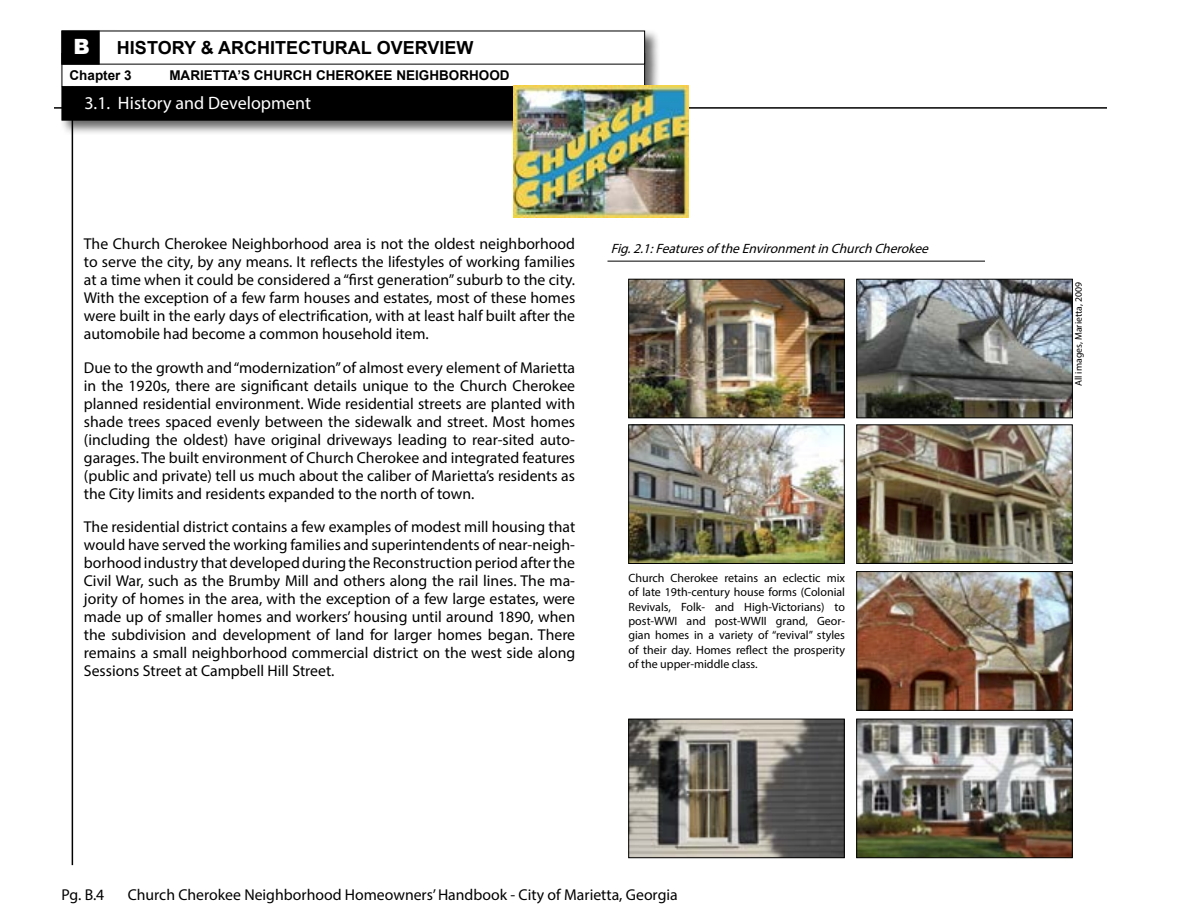
<style>
.page{position:relative;width:1188px;height:918px;background:#fff}
.page>*{position:absolute;margin:0;border:0;box-sizing:border-box;transform-origin:0 0}
.t1{font:900 21px "Arial";color:#fff}
.t2{font:700 18px "Arial";color:#000}
.t3{font:18px "Myriad Pro";color:#fff}
.t4{font:15.75px/18px "Myriad Pro";color:#000;text-align:justify}
.t5{font:italic 13.5px "Myriad Pro";color:#000}
.t6{font:700 13.5px "Arial";color:#000}
.t7{font:12px/14.4px "Myriad Pro";color:#000;text-align:justify}
.t8{font:9.75px "Myriad Pro";color:#000}
</style>
<div class="page">
<div style="left:60px;top:29px;width:600px;height:72px;background:#000;opacity:.6"></div>
<div style="left:62px;top:53px;width:583px;height:34px;background:#fff"></div>
<div style="left:62px;top:31px;width:583px;height:34px;background:#fff"></div>
<div style="left:62px;top:31px;width:38px;height:34px;background:#000;border:1px solid #000"></div>
<hr style="left:54px;top:107px;width:1053px;height:2px;background:#000">
<hr style="left:72px;top:87px;width:1px;height:778px;background:#000">
<img style="left:630px;top:427px;width:212px;height:135px">
<div style="left:628px;top:425px;width:216px;height:139px;border:1px solid #000"></div>
<img style="left:630px;top:721px;width:212px;height:135px">
<div style="left:628px;top:719px;width:216px;height:139px;border:1px solid #000"></div>
<img style="left:858px;top:427px;width:212px;height:135px">
<div style="left:856px;top:425px;width:216px;height:139px;border:1px solid #000"></div>
<img style="left:858px;top:721px;width:212px;height:135px">
<div style="left:856px;top:719px;width:216px;height:139px;border:1px solid #000"></div>
<img style="left:859px;top:281px;width:212px;height:135px">
<div style="left:857px;top:279px;width:216px;height:139px;border:1px solid #000"></div>
<img style="left:858px;top:573px;width:212px;height:135px">
<div style="left:856px;top:571px;width:216px;height:139px;border:1px solid #000"></div>
<img style="left:630px;top:281px;width:212px;height:135px">
<div style="left:628px;top:279px;width:216px;height:139px;border:1px solid #000"></div>
<div style="left:60px;top:85px;width:476px;height:50px;background:#000;opacity:.6"></div>
<div style="left:62px;top:87px;width:459px;height:34px;background:#000;border:1px solid #000"></div>
<svg style="left:81px;top:55px;width:233px;height:80px"></svg>
<hr style="left:608px;top:261px;width:377px;height:1px;background:#000">
<img style="left:513px;top:86px;width:175px;height:131px">
<h1 class="t1" style="left:74px;top:31px;width:18px">B</h1>
<p class="t2" style="left:117px;top:36px;width:358px">HISTORY &amp; ARCHITECTURAL OVERVIEW</p>
<p class="t6" style="left:70px;top:66px;width:64px">Chapter 3</p>
<p class="t6" style="left:169px;top:66px;width:342px">MARIETTA’S CHURCH CHEROKEE NEIGHBORHOOD</p>
<p class="t3" style="left:84px;top:91px;width:228px">3.1. History and Development</p>
<p class="t4" style="left:84px;top:235px;width:493px">The Church Cherokee Neighborhood area is not the oldest neighborhood to serve the city, by any means. It reflects the lifestyles of working families at a time when it could be considered a “first generation” suburb to the city.<br>With the exception of a few farm houses and estates, most of these homes were built in the early days of electrification, with at least half built after the automobile had become a common household item.</p>
<p class="t4" style="left:84px;top:358px;width:493px">Due to the growth and “modernization” of almost every element of Marietta in the 1920s, there are significant details unique to the Church Cherokee planned residential environment. Wide residential streets are planted with shade trees spaced evenly between the sidewalk and street. Most homes (including the oldest) have original driveways leading to rear-sited auto&shy;garages. The built environment of Church Cherokee and integrated features (public and private) tell us much about the caliber of Marietta’s residents as the City limits and residents expanded to the north of town.</p>
<p class="t4" style="left:84px;top:517px;width:493px">The residential district contains a few examples of modest mill housing that would have served the working families and superintendents of near-neigh&shy;borhood industry that developed during the Reconstruction period after the Civil War, such as the Brumby Mill and others along the rail lines. The ma&shy;jority of homes in the area, with the exception of a few large estates, were made up of smaller homes and workers’ housing until around 1890, when the subdivision and development of land for larger homes began. There remains a small neighborhood commercial district on the west side along Sessions Street at Campbell Hill Street.</p>
<p class="t5" style="left:611px;top:240px;width:323px">Fig.2.1:FeaturesoftheEnvironmentinChurchCherokee</p>
<p class="t7" style="left:628px;top:570px;width:218px">Church Cherokee retains an eclectic mix of late 19th-century house forms (Colonial Revivals, Folk- and High-Victorians) to post-WWI and post-WWII grand, Geor&shy;gian homes in a variety of “revival” styles of their day. Homes reflect the prosperity of the upper-middle class.</p>
<p class="t4" style="left:62px;top:885px;width:44px">Pg. B.4</p>
<p class="t4" style="left:128px;top:885px;width:551px">Church Cherokee Neighborhood Homeowners’ Handbook - City of Marietta, Georgia</p>
<p class="t8" style="left:1073px;top:386px;width:106px;rotate:-90deg">All images, Marietta, 2009</p>
</div>
